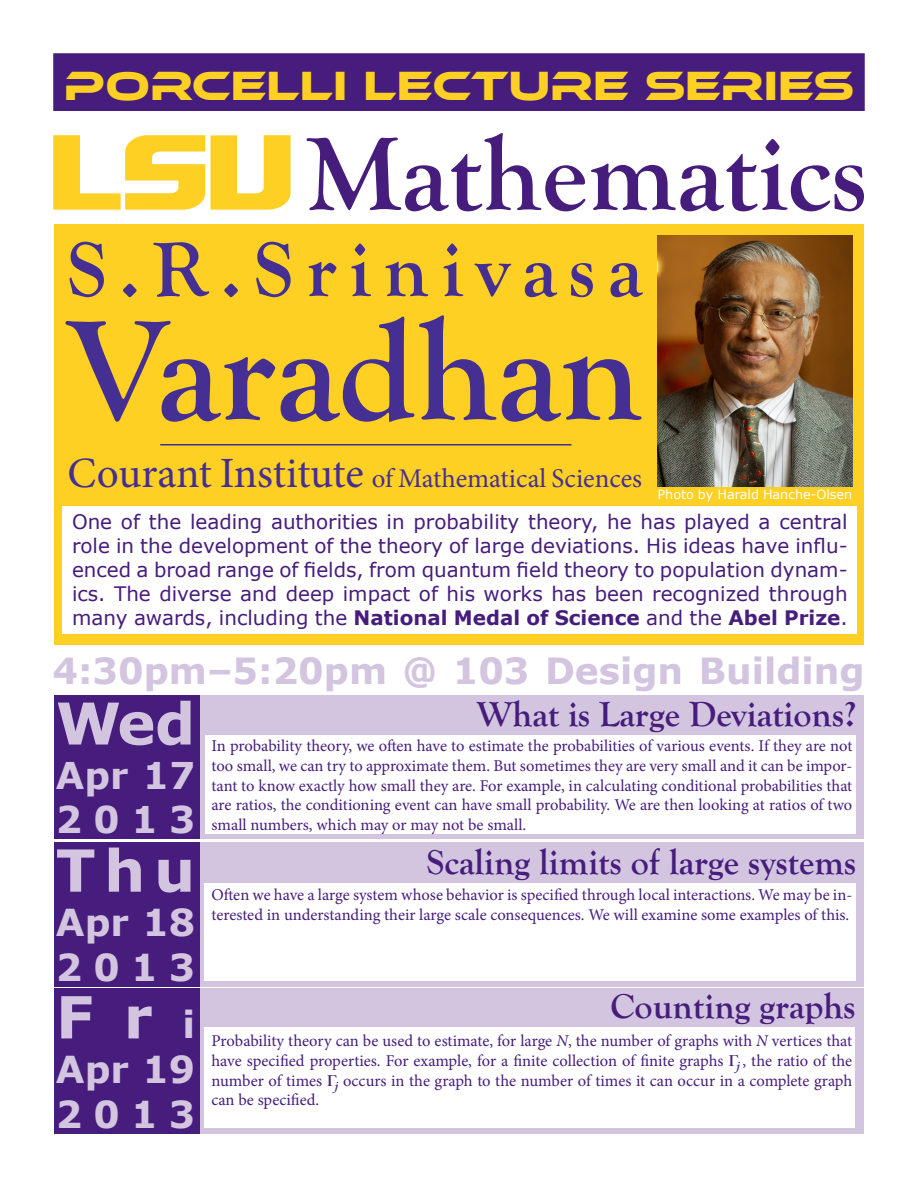
<style>
.page{position:relative;width:918px;height:1188px;background:#fff}
.page>*{position:absolute;margin:0;border:0;box-sizing:border-box;transform-origin:0 0}
.Abstract{font:700 146.7px "Goudy Old Style T";color:#452f92}
.t1{font:700 108px "Goudy Old Style T";color:#461d7c}
.Abstract-2{font:700 80.1px "Goudy Old Style T";letter-spacing:.155em;color:#452f92}
.Abstract-3{font:700 58.05px "Verdana";color:#d3c4e0}
.Abstract-4{font:700 57.6px "Verdana";color:#d3c4e0}
.t2{font:42px "Ethnocentric Rg";color:#fdd023}
.Abstract-5{font:700 37.05px "Verdana";letter-spacing:.15em;color:#d3c4e0}
.Abstract-6{font:700 36.9px "Verdana";letter-spacing:.155em;color:#d3c4e0}
.t3{font:700 36px "Goudy Old Style T";color:#461d7c}
.Abstract-7{font:700 36px "Verdana";color:#d3c4e0}
.Abstract-8{font:27px "Minion Pro";color:#452f92}
.Abstract-9{font:19.95px/24px "Verdana";color:#461d7c;text-align:justify}
.Abstract-10{font:16.5px/19.8px "Minion Pro";color:#461d7c;text-align:justify}
.Abstract-11{font:12.75px "Verdana";color:#fff}
.s1{font-size:43.2px}
.s2{font-weight:700}
.s3{font-size:37.05px}
.s4{font-style:italic}
</style>
<div class="page">
<div style="left:197px;top:989px;width:667px;height:145px;background:#d3c4e0"></div>
<div style="left:199px;top:842px;width:665px;height:145px;background:#d3c4e0"></div>
<div style="left:204px;top:884px;width:652px;height:97px;background:#fff"></div>
<div style="left:198px;top:695px;width:666px;height:144px;background:#d3c4e0"></div>
<div style="left:54px;top:224px;width:810px;height:421px;background:#fdd023"></div>
<div style="left:62px;top:507px;width:794px;height:127px;background:#fff"></div>
<div style="left:204px;top:1028px;width:651px;height:100px;background:#fff"></div>
<svg style="left:53px;top:135px;width:238px;height:75px"></svg>
<div style="left:54px;top:54px;width:810px;height:56px;background:#461d7c"></div>
<div style="left:53px;top:53px;width:812px;height:58px;border:2px solid #461d7c"></div>
<img style="left:658px;top:236px;width:194px;height:251px">
<hr style="left:160px;top:444px;width:412px;height:2px;background:#452f92">
<div style="left:54px;top:695px;width:145px;height:144px;background:#461d7c"></div>
<div style="left:54px;top:842px;width:145px;height:145px;background:#461d7c"></div>
<div style="left:205px;top:735px;width:651px;height:99px;background:#fff"></div>
<div style="left:54px;top:989px;width:145px;height:145px;background:#461d7c"></div>
<p class="t2" style="left:64px;top:61px;width:792px">PORCELLI LECTURE SERIES</p>
<p class="t1" style="left:306px;top:114px;width:563px">Mathematics</p>
<p class="Abstract-2" style="left:68px;top:225px;width:576px">S.R.Srinivasa</p>
<p class="Abstract" style="left:68px;top:289px;width:576px">Varadhan</p>
<p class="Abstract-8" style="left:68px;top:460px;width:576px"><span class="s1">Courant Institute</span> of Mathematical Sciences</p>
<p class="Abstract-11" style="left:658px;top:487px;width:196px">Photo by Harald Hanche-Olsen</p>
<p class="Abstract-9" style="left:72px;top:510px;width:777px">One of the leading authorities in probability theory, he has played a central role in the development of the theory of large deviations. His ideas have influ&shy;enced a broad range of fields, from quantum field theory to population dynam&shy;ics. The diverse and deep impact of his works has been recognized through many awards, including the <span class="s2">National Medal of Science</span> and the <span class="s2">Abel Prize</span>.</p>
<p class="Abstract-7" style="left:52px;top:647px;width:814px">4:30pm–5:20pm @ 103 Design Building</p>
<p class="Abstract-4" style="left:56px;top:686px;width:141px">Wed</p>
<p class="Abstract-6" style="left:56px;top:751px;width:141px">Apr 17</p>
<p class="Abstract-6" style="left:56px;top:796px;width:141px">2013</p>
<p class="Abstract-3" style="left:56px;top:833px;width:141px">Thu</p>
<p class="Abstract-5" style="left:56px;top:899px;width:141px">Apr 18</p>
<p class="Abstract-5" style="left:56px;top:943px;width:141px">2013</p>
<p class="Abstract-3" style="left:56px;top:980px;width:141px">Fr <span class="s3">i</span></p>
<p class="Abstract-5" style="left:56px;top:1045px;width:141px">Apr 19</p>
<p class="Abstract-5" style="left:56px;top:1090px;width:141px">2013</p>
<p class="t3" style="left:477px;top:694px;width:380px">What is Large Deviations?</p>
<p class="Abstract-10" style="left:212px;top:736px;width:642px">In probability theory, we often have to estimate the probabilities of various events. If they are not too small, we can try to approximate them. But sometimes they are very small and it can be impor&shy;tant to know exactly how small they are. For example, in calculating conditional probabilities that are ratios, the conditioning event can have small probability. We are then looking at ratios of two small numbers, which may or may not be small.</p>
<p class="t3" style="left:427px;top:842px;width:431px">Scaling limits of large systems</p>
<p class="Abstract-10" style="left:212px;top:885px;width:642px">Often we have a large system whose behavior is specified through local interactions. We may be in&shy;terested in understanding their large scale consequences. We will examine some examples of this.</p>
<p class="t3" style="left:610px;top:986px;width:246px">Counting graphs</p>
<p class="Abstract-10" style="left:212px;top:1031px;width:642px">Probability theory can be used to estimate, for large <span class="s4">N</span>, the number of graphs with <span class="s4">N</span> vertices that have specified properties. For example, for a finite collection of finite graphs <sub>j</sub> , the ratio of the number of times <sub>j</sub> occurs in the graph to the number of times it can occur in a complete graph can be specified.</p>
</div>
